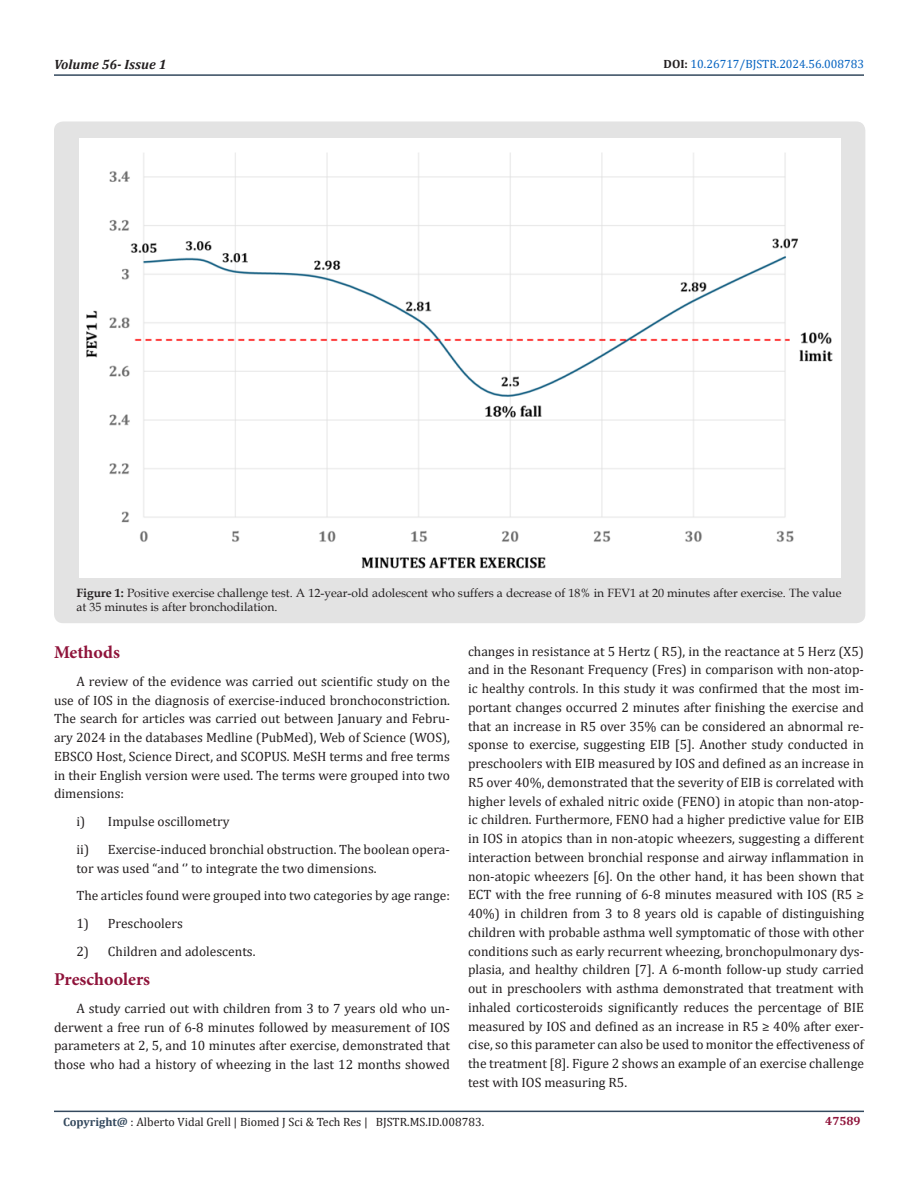
<style>
.page{position:relative;width:918px;height:1188px;background:#fff}
.page>*{position:absolute;margin:0;border:0;box-sizing:border-box;transform-origin:0 0}
.t1{font:700 18px "Minion Pro";color:#8f133a}
.t2{font:13.5px/18.8px "Cambria";color:#231f20;text-align:justify}
.t3{font:italic 700 13.5px "Cambria";color:#231f20}
.t4{font:12px/13.5px "Book Antiqua";color:#231f20}
.t5{font:12px "Cambria";color:#231f20}
.t6{font:12px "Cambria";color:#0563c1}
.t7{font:700 12px "Cambria";color:#8f133a}
.s1{font-weight:700;color:#231f20}
.s2{font-weight:700}
.s3{font-weight:700;color:#34495e}
</style>
<div class="page">
<hr style="left:54px;top:1111px;width:810px;height:1px;background:#34495e">
<hr style="left:54px;top:74px;width:810px;height:2px;background:#34495e">
<div style="left:54px;top:122px;width:811px;height:501px;background:#e3e3e3;border-radius:9px"></div>
<div style="left:79px;top:139px;width:761px;height:438px;background:#fff"></div>
<p class="t3" style="left:54px;top:55px;width:114px">Volume 56- Issue 1</p>
<p class="t6" style="left:664px;top:57px;width:202px"><span class="s1">DOI:</span> 10.26717/BJSTR.2024.56.008783</p>
<p class="t4" style="left:76px;top:586px;width:767px"><span class="s2">Figure 1:</span> Positive exercise challenge test. A 12-year-old adolescent who suffers a decrease of 18% in FEV1 at 20 minutes after exercise. The value at 35 minutes is after bronchodilation.</p>
<p class="t1" style="left:54px;top:640px;width:67px">Methods</p>
<p class="t2" style="left:54px;top:672px;width:398px;text-indent:22px">A review of the evidence was carried out scientific study on the use of IOS in the diagnosis of exercise-induced bronchoconstriction.<br>The search for articles was carried out between January and Febru&shy;ary 2024 in the databases Medline (PubMed), Web of Science (WOS), EBSCO Host, Science Direct, and SCOPUS. MeSH terms and free terms in their English version were used. The terms were grouped into two dimensions:</p>
<p class="t2" style="left:76px;top:812px;width:155px">i) Impulse oscillometry</p>
<p class="t2" style="left:76px;top:840px;width:375px">ii) Exercise-induced bronchial obstruction. The boolean opera&shy;tor was used “and ‘’ to integrate the two dimensions.</p>
<p class="t2" style="left:76px;top:886px;width:375px">The articles found were grouped into two categories by age range:</p>
<p class="t2" style="left:76px;top:914px;width:108px">1) Preschoolers</p>
<p class="t2" style="left:76px;top:942px;width:181px">2) Children and adolescents.</p>
<p class="t1" style="left:54px;top:967px;width:98px">Preschoolers</p>
<p class="t2" style="left:54px;top:999px;width:398px;text-indent:22px">A study carried out with children from 3 to 7 years old who un&shy;derwent a free run of 6-8 minutes followed by measurement of IOS parameters at 2, 5, and 10 minutes after exercise, demonstrated that those who had a history of wheezing in the last 12 months showed</p>
<p class="t2" style="left:468px;top:641px;width:398px">changes in resistance at 5 Hertz ( R5), in the reactance at 5 Herz (X5) and in the Resonant Frequency (Fres) in comparison with non-atop&shy;ic healthy controls. In this study it was confirmed that the most im&shy;portant changes occurred 2 minutes after finishing the exercise and that an increase in R5 over 35% can be considered an abnormal re&shy;sponse to exercise, suggesting EIB [5]. Another study conducted in preschoolers with EIB measured by IOS and defined as an increase in R5 over 40%, demonstrated that the severity of EIB is correlated with higher levels of exhaled nitric oxide (FENO) in atopic than non-atop&shy;ic children. Furthermore, FENO had a higher predictive value for EIB in IOS in atopics than in non-atopic wheezers, suggesting a different interaction between bronchial response and airway inflammation in non-atopic wheezers [6]. On the other hand, it has been shown that ECT with the free running of 6-8 minutes measured with IOS (R5 ≥ 40%) in children from 3 to 8 years old is capable of distinguishing children with probable asthma well symptomatic of those with other conditions such as early recurrent wheezing, bronchopulmonary dys&shy;plasia, and healthy children [7]. A 6-month follow-up study carried out in preschoolers with asthma demonstrated that treatment with inhaled corticosteroids significantly reduces the percentage of BIE measured by IOS and defined as an increase in R5 ≥ 40% after exer&shy;cise, so this parameter can also be used to monitor the effectiveness of the treatment [8]. Figure 2 shows an example of an exercise challenge test with IOS measuring R5.</p>
<p class="t5" style="left:63px;top:1115px;width:423px"><span class="s3">Copyright@</span> : Alberto Vidal Grell | Biomed J Sci &amp; Tech Res | BJSTR.MS.ID.008783.</p>
<p class="t7" style="left:825px;top:1113px;width:37px">47589</p>
</div>
